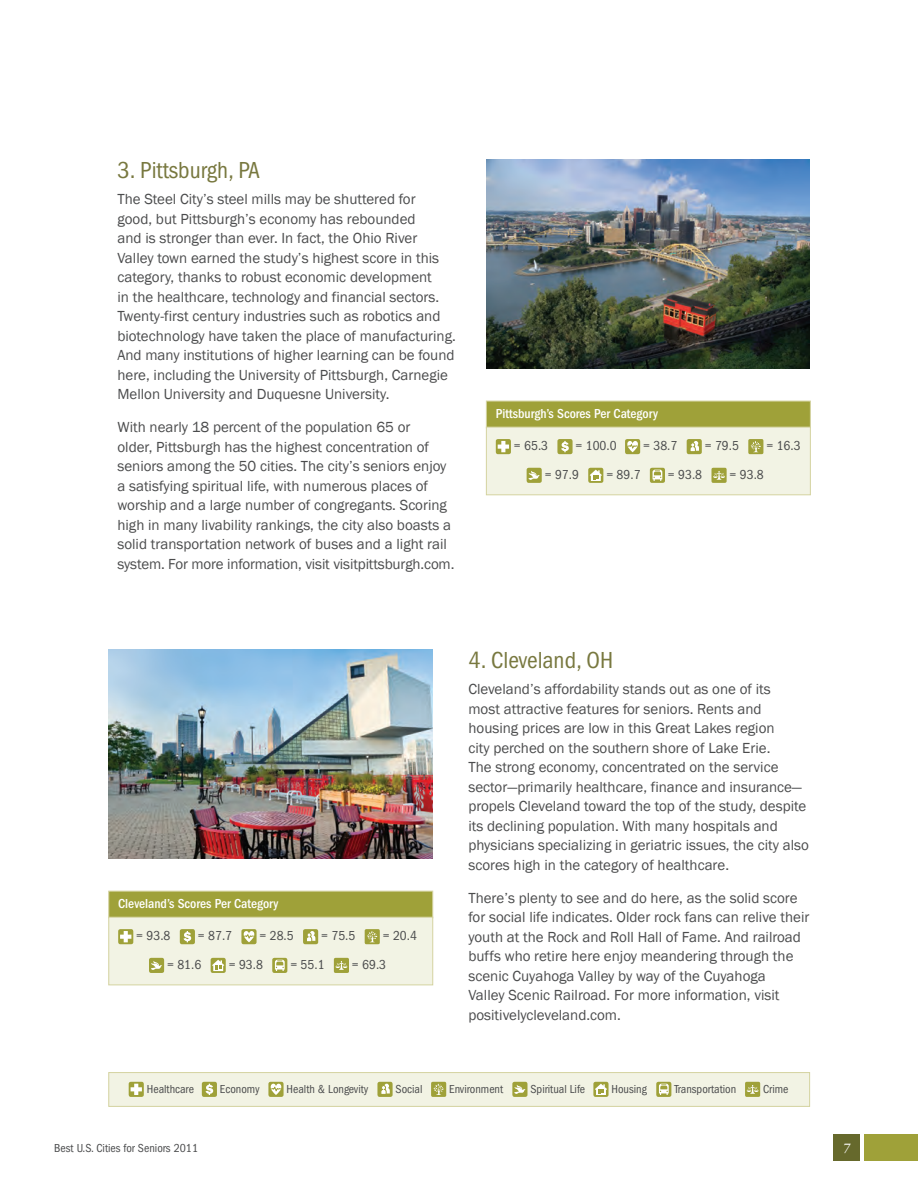
<style>
.page{position:relative;width:918px;height:1188px;background:#fff}
.page>*{position:absolute;margin:0;border:0;box-sizing:border-box;transform-origin:0 0}
.t1{font:condensed 24px "Franklin Gothic";color:#78783f}
.t2{font:15px/19.5px "Franklin Gothic";color:#4b4c4d}
.t3{font:condensed 13.5px "Franklin Gothic";color:#4b4c4d}
.t4{font:500 condensed 13.5px "Franklin Gothic";color:#fff}
.t5{font:italic 13.5px "Sabon";color:#fff}
.t6{font:condensed 12px "Franklin Gothic";color:#4b4c4d}
</style>
<div class="page">
<div style="left:864px;top:1134px;width:54px;height:27px;background:#9fa139"></div>
<div style="left:833px;top:1134px;width:27px;height:27px;background:#66692c"></div>
<img style="left:486px;top:160px;width:324px;height:209px">
<img style="left:108px;top:650px;width:324px;height:209px">
<div style="left:486px;top:401px;width:325px;height:27px;background:#9fa139;border:1px solid #d4d3a0"></div>
<div style="left:108px;top:891px;width:325px;height:27px;background:#9fa139;border:1px solid #d4d3a0"></div>
<div style="left:486px;top:427px;width:325px;height:68px;background:#f2f3e4;border:1px solid #d4d3a0"></div>
<div style="left:108px;top:917px;width:325px;height:68px;background:#f2f3e4;border:1px solid #d4d3a0"></div>
<div style="left:108px;top:1072px;width:702px;height:35px;background:#f2f3e4;border:1px solid #d4d3a0"></div>
<div style="left:557px;top:439px;width:16px;height:15px;background:#9fa139;border-radius:2px"></div>
<svg style="left:561px;top:441px;width:8px;height:11px"></svg>
<div style="left:180px;top:929px;width:15px;height:15px;background:#9fa139;border-radius:2px"></div>
<svg style="left:184px;top:931px;width:7px;height:11px"></svg>
<div style="left:625px;top:439px;width:15px;height:15px;background:#9fa139;border-radius:2px"></div>
<svg style="left:627px;top:441px;width:11px;height:11px"></svg>
<div style="left:241px;top:929px;width:16px;height:15px;background:#9fa139;border-radius:2px"></div>
<svg style="left:243px;top:931px;width:12px;height:11px"></svg>
<svg style="left:496px;top:439px;width:15px;height:15px"></svg>
<svg style="left:498px;top:441px;width:11px;height:11px"></svg>
<svg style="left:118px;top:929px;width:15px;height:15px"></svg>
<svg style="left:120px;top:931px;width:11px;height:11px"></svg>
<div style="left:687px;top:439px;width:15px;height:15px;background:#9fa139;border-radius:2px"></div>
<svg style="left:690px;top:441px;width:9px;height:11px"></svg>
<div style="left:303px;top:929px;width:15px;height:15px;background:#9fa139;border-radius:2px"></div>
<svg style="left:307px;top:931px;width:8px;height:11px"></svg>
<div style="left:527px;top:468px;width:15px;height:15px;background:#9fa139;border-radius:2px"></div>
<svg style="left:528px;top:471px;width:12px;height:9px"></svg>
<svg style="left:650px;top:468px;width:15px;height:15px"></svg>
<svg style="left:653px;top:470px;width:9px;height:11px"></svg>
<div style="left:588px;top:468px;width:15px;height:15px;background:#9fa139;border-radius:2px"></div>
<svg style="left:590px;top:470px;width:12px;height:11px"></svg>
<div style="left:149px;top:958px;width:15px;height:15px;background:#9fa139;border-radius:2px"></div>
<svg style="left:151px;top:961px;width:11px;height:9px"></svg>
<svg style="left:272px;top:958px;width:15px;height:15px"></svg>
<svg style="left:275px;top:960px;width:10px;height:11px"></svg>
<svg style="left:211px;top:958px;width:15px;height:15px"></svg>
<svg style="left:212px;top:960px;width:12px;height:11px"></svg>
<div style="left:748px;top:439px;width:15px;height:15px;background:#9fa139;border-radius:2px"></div>
<svg style="left:751px;top:441px;width:10px;height:11px"></svg>
<div style="left:365px;top:929px;width:15px;height:15px;background:#9fa139;border-radius:2px"></div>
<svg style="left:367px;top:931px;width:10px;height:11px"></svg>
<div style="left:711px;top:468px;width:16px;height:15px;background:#9fa139;border-radius:2px"></div>
<svg style="left:713px;top:471px;width:12px;height:9px"></svg>
<div style="left:334px;top:958px;width:15px;height:15px;background:#9fa139;border-radius:2px"></div>
<svg style="left:335px;top:961px;width:12px;height:9px"></svg>
<div style="left:202px;top:1082px;width:15px;height:15px;background:#9fa139;border-radius:2px"></div>
<svg style="left:206px;top:1084px;width:7px;height:11px"></svg>
<div style="left:268px;top:1082px;width:16px;height:15px;background:#9fa139;border-radius:2px"></div>
<svg style="left:270px;top:1084px;width:12px;height:11px"></svg>
<svg style="left:129px;top:1082px;width:15px;height:15px"></svg>
<svg style="left:131px;top:1084px;width:11px;height:11px"></svg>
<div style="left:377px;top:1082px;width:16px;height:15px;background:#9fa139;border-radius:2px"></div>
<svg style="left:381px;top:1084px;width:9px;height:10px"></svg>
<div style="left:512px;top:1082px;width:15px;height:15px;background:#9fa139;border-radius:2px"></div>
<svg style="left:514px;top:1085px;width:12px;height:9px"></svg>
<div style="left:656px;top:1082px;width:15px;height:15px;background:#9fa139;border-radius:2px"></div>
<svg style="left:659px;top:1084px;width:10px;height:11px"></svg>
<div style="left:593px;top:1082px;width:16px;height:15px;background:#9fa139;border-radius:2px"></div>
<svg style="left:595px;top:1084px;width:12px;height:11px"></svg>
<div style="left:431px;top:1082px;width:15px;height:15px;background:#9fa139;border-radius:2px"></div>
<svg style="left:434px;top:1084px;width:10px;height:11px"></svg>
<div style="left:745px;top:1082px;width:15px;height:15px;background:#9fa139;border-radius:2px"></div>
<svg style="left:747px;top:1085px;width:12px;height:9px"></svg>
<p class="t1" style="left:117px;top:156px;width:144px">3. Pittsburgh, PA</p>
<p class="t2" style="left:117px;top:190px;width:340px">The Steel City’s steel mills may be shuttered for<br>good, but Pittsburgh’s economy has rebounded<br>and is stronger than ever. In fact, the Ohio River Valley town earned the study’s highest score in this category, thanks to robust economic development<br>in the healthcare, technology and financial sectors.<br>Twenty-first century industries such as robotics and biotechnology have taken the place of manufacturing.<br>And many institutions of higher learning can be found here, including the University of Pittsburgh, Carnegie Mellon University and Duquesne University.</p>
<p class="t2" style="left:117px;top:418px;width:339px">With nearly 18 percent of the population 65 or<br>older, Pittsburgh has the highest concentration of seniors among the 50 cities. The city’s seniors enjoy a satisfying spiritual life, with numerous places of worship and a large number of congregants. Scoring high in many livability rankings, the city also boasts a solid transportation network of buses and a light rail system. For more information, visit visitpittsburgh.com.</p>
<p class="t4" style="left:496px;top:406px;width:164px">Pittsburgh’s Scores Per Category</p>
<p class="t3" style="left:514px;top:438px;width:36px">= 65.3</p>
<p class="t3" style="left:576px;top:438px;width:43px">= 100.0</p>
<p class="t3" style="left:643px;top:438px;width:36px">= 38.7</p>
<p class="t3" style="left:705px;top:438px;width:36px">= 79.5</p>
<p class="t3" style="left:766px;top:438px;width:36px">= 16.3</p>
<p class="t3" style="left:545px;top:467px;width:36px">= 97.9</p>
<p class="t3" style="left:606px;top:467px;width:36px">= 89.7</p>
<p class="t3" style="left:668px;top:467px;width:36px">= 93.8</p>
<p class="t3" style="left:730px;top:467px;width:36px">= 93.8</p>
<p class="t4" style="left:118px;top:896px;width:162px">Cleveland’s Scores Per Category</p>
<p class="t3" style="left:136px;top:928px;width:36px">= 93.8</p>
<p class="t3" style="left:198px;top:928px;width:36px">= 87.7</p>
<p class="t3" style="left:260px;top:928px;width:36px">= 28.5</p>
<p class="t3" style="left:321px;top:928px;width:36px">= 75.5</p>
<p class="t3" style="left:383px;top:928px;width:36px">= 20.4</p>
<p class="t3" style="left:167px;top:957px;width:36px">= 81.6</p>
<p class="t3" style="left:229px;top:957px;width:36px">= 93.8</p>
<p class="t3" style="left:290px;top:957px;width:36px">= 55.1</p>
<p class="t3" style="left:352px;top:957px;width:36px">= 69.3</p>
<p class="t1" style="left:468px;top:646px;width:146px">4. Cleveland, OH</p>
<p class="t2" style="left:468px;top:680px;width:342px">Cleveland’s affordability stands out as one of its<br>most attractive features for seniors. Rents and housing prices are low in this Great Lakes region<br>city perched on the southern shore of Lake Erie.<br>The strong economy, concentrated on the service sector—primarily healthcare, finance and insurance— propels Cleveland toward the top of the study, despite its declining population. With many hospitals and physicians specializing in geriatric issues, the city also scores high in the category of healthcare.</p>
<p class="t2" style="left:468px;top:888px;width:342px">There’s plenty to see and do here, as the solid score for social life indicates. Older rock fans can relive their youth at the Rock and Roll Hall of Fame. And railroad buffs who retire here enjoy meandering through the scenic Cuyahoga Valley by way of the Cuyahoga<br>Valley Scenic Railroad. For more information, visit positivelycleveland.com.</p>
<p class="t6" style="left:147px;top:1082px;width:49px">Healthcare</p>
<p class="t6" style="left:220px;top:1082px;width:41px">Economy</p>
<p class="t6" style="left:287px;top:1082px;width:83px">Health &amp; Longevity</p>
<p class="t6" style="left:396px;top:1082px;width:28px">Social</p>
<p class="t6" style="left:449px;top:1082px;width:55px">Environment</p>
<p class="t6" style="left:530px;top:1082px;width:56px">Spiritual Life</p>
<p class="t6" style="left:612px;top:1082px;width:37px">Housing</p>
<p class="t6" style="left:674px;top:1082px;width:63px">Transportation</p>
<p class="t6" style="left:763px;top:1082px;width:27px">Crime</p>
<p class="t6" style="left:54px;top:1141px;width:145px">Best U.S. Cities for Seniors 2011</p>
<p class="t5" style="left:843px;top:1140px;width:9px">7</p>
</div>
